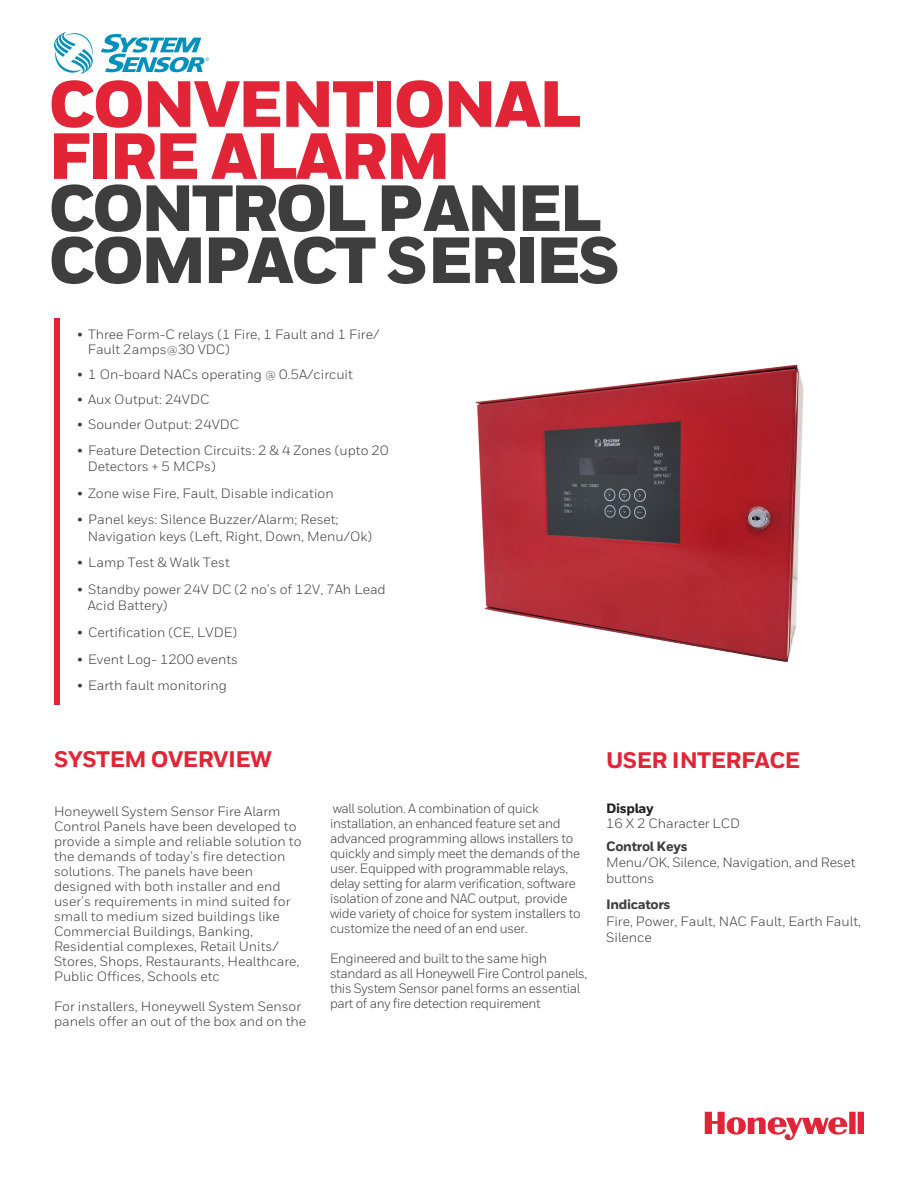
<style>
.page{position:relative;width:918px;height:1188px;background:#fff}
.page>*{position:absolute;margin:0;border:0;box-sizing:border-box;transform-origin:0 0}
.t1{font:900 65.1px/52.1px "Honeywell Sans";letter-spacing:-.045em;color:#3e3e3f}
.t2{font:900 65.1px/52.1px "Honeywell Sans";letter-spacing:-.035em;color:#e22536}
.t3{font:800 22.5px "Honeywell Sans";letter-spacing:-.025em;color:#e22536}
.t4{font:13.5px/15px "Honeywell Sans";color:#3e3e3f}
.t5{font:13.5px/15px "Honeywell Sans";letter-spacing:-.025em;color:#3e3e3f;scale:.96 1}
.t6{font:800 13.5px "Honeywell Sans";letter-spacing:-.025em;color:#3e3e3f}
.t7{font:800 13.5px "Honeywell Sans";letter-spacing:-.025em;color:#231f20}
</style>
<div class="page">
<svg style="left:705px;top:1112px;width:159px;height:29px"></svg>
<div style="left:54px;top:319px;width:6px;height:386px;background:#e22536"></div>
<img style="left:475px;top:364px;width:329px;height:299px">
<img style="left:54px;top:33px;width:155px;height:41px">
<h1 class="t2" style="left:49px;top:81px;width:535px">CONVENTIONAL<br>FIRE ALARM</h1>
<h1 class="t1" style="left:49px;top:185px;width:573px">CONTROL PANEL<br>COMPACT SERIES</h1>
<p class="t4" style="left:88px;top:327px;width:293px;text-indent:-11px">• Three Form-C relays (1 Fire, 1 Fault and 1 Fire/<br>Fault 2amps@30 VDC)</p>
<p class="t4" style="left:77px;top:367px;width:277px">• 1 On-board NACs operating @ 0.5A/circuit</p>
<p class="t4" style="left:77px;top:392px;width:134px">• Aux Output: 24VDC</p>
<p class="t4" style="left:77px;top:417px;width:164px">• Sounder Output: 24VDC</p>
<p class="t4" style="left:88px;top:442px;width:302px;line-height:16.2px;text-indent:-11px">• Feature Detection Circuits: 2 &amp; 4 Zones (upto 20<br>Detectors + 5 MCPs)</p>
<p class="t4" style="left:77px;top:486px;width:258px">• Zone wise Fire, Fault, Disable indication</p>
<p class="t4" style="left:88px;top:512px;width:286px;line-height:16.2px;text-indent:-11px">• Panel keys: Silence Buzzer/Alarm; Reset;<br>Navigation keys (Left, Right, Down, Menu/Ok)</p>
<p class="t4" style="left:77px;top:555px;width:154px">• Lamp Test &amp; Walk Test</p>
<p class="t4" style="left:88px;top:581px;width:299px;line-height:16.2px;text-indent:-11px">• Standby power 24V DC (2 no’s of 12V, 7Ah Lead<br>Acid Battery)</p>
<p class="t4" style="left:77px;top:625px;width:161px">• Certification (CE, LVDE)</p>
<p class="t4" style="left:77px;top:651px;width:162px">• Event Log- 1200 events</p>
<p class="t4" style="left:77px;top:678px;width:151px">• Earth fault monitoring</p>
<h2 class="t3" style="left:54px;top:746px;width:220px">SYSTEM OVERVIEW</h2>
<p class="t4" style="left:54px;top:803px;width:249px">Honeywell System Sensor Fire Alarm Control Panels have been developed to provide a simple and reliable solution to the demands of today’s fire detection solutions. The panels have been designed with both installer and end user’s requirements in mind suited for small to medium sized buildings like Commercial Buildings, Banking, Residential complexes, Retail Units/ Stores, Shops, Restaurants, Healthcare, Public Offices, Schools etc</p>
<p class="t4" style="left:54px;top:998px;width:254px">For installers, Honeywell System Sensor panels offer an out of the box and on the</p>
<p class="t5" style="left:330px;top:800px;width:262px">wall solution. A combination of quick installation, an enhanced feature set and advanced programming allows installers to quickly and simply meet the demands of the user. Equipped with programmable relays, delay setting for alarm verification, software isolation of zone and NAC output, provide wide variety of choice for system installers to customize the need of an end user.</p>
<p class="t5" style="left:330px;top:950px;width:269px">Engineered and built to the same high standard as all Honeywell Fire Control panels, this System Sensor panel forms an essential part of any fire detection requirement</p>
<h2 class="t3" style="left:606px;top:746px;width:196px">USER INTERFACE</h2>
<p class="t7" style="left:606px;top:800px;width:49px">Display</p>
<p class="t4" style="left:606px;top:816px;width:135px">16 X 2 Character LCD</p>
<p class="t6" style="left:606px;top:838px;width:83px">Control Keys</p>
<p class="t4" style="left:606px;top:854px;width:251px;line-height:16px">Menu/OK, Silence, Navigation, and Reset buttons</p>
<p class="t6" style="left:606px;top:896px;width:66px">Indicators</p>
<p class="t4" style="left:606px;top:913px;width:256px;line-height:16.2px">Fire, Power, Fault, NAC Fault, Earth Fault,<br>Silence</p>
</div>
